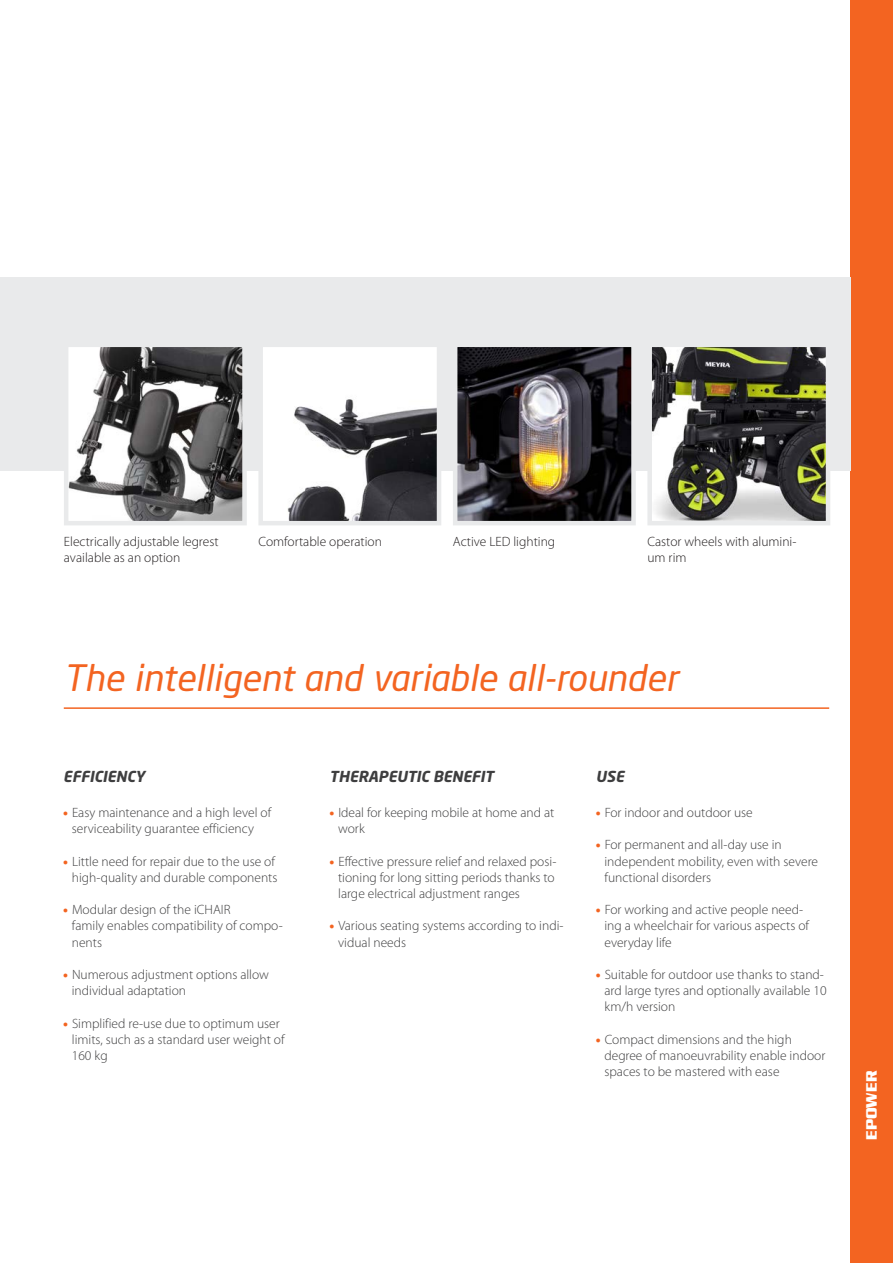
<style>
.page{position:relative;width:893px;height:1263px;background:#fff}
.page>*{position:absolute;margin:0;border:0;box-sizing:border-box;transform-origin:0 0}
.t1{font:italic 36px "Neo Sans Std";color:#f36421}
.t2{font:italic 700 15px "Neo Sans Std";color:#3e3e3f}
.t3{font:700 15px "Enter Sansman";color:#fff}
.t4{font:300 13.5px/16.2px "Myriad Pro";color:#3e3e3f}
.t5{font:300 13.5px/16.2px "Myriad Pro";color:#231f20}
.s1{font-weight:900;color:#f36421}
</style>
<div class="page">
<div style="left:850px;top:0;width:43px;height:1263px;background:#f36421"></div>
<div style="left:0;top:277px;width:850px;height:194px;background:#e9eaeb"></div>
<hr style="left:64px;top:707px;width:765px;height:2px;background:#f36421">
<img style="left:458px;top:348px;width:173px;height:172px">
<div style="left:453px;top:343px;width:183px;height:182px;border:4px solid #e9eaeb"></div>
<img style="left:652px;top:348px;width:173px;height:172px">
<div style="left:647px;top:343px;width:183px;height:182px;border:4px solid #e9eaeb"></div>
<img style="left:69px;top:348px;width:173px;height:172px">
<div style="left:64px;top:343px;width:183px;height:182px;border:4px solid #e9eaeb"></div>
<img style="left:263px;top:348px;width:173px;height:172px">
<div style="left:258px;top:343px;width:183px;height:182px;border:4px solid #e9eaeb"></div>
<p class="t5" style="left:64px;top:533px;width:156px">Electrically adjustable legrest available as an option</p>
<p class="t5" style="left:258px;top:533px;width:125px">Comfortable operation</p>
<p class="t5" style="left:453px;top:533px;width:104px">Active LED lighting</p>
<p class="t5" style="left:647px;top:533px;width:150px">Castor wheels with alumini&shy;um rim</p>
<h1 class="t1" style="left:63px;top:656px;width:616px">The intelligent and variable all-rounder</h1>
<p class="t2" style="left:63px;top:767px;width:83px">EFFICIENCY</p>
<p class="t2" style="left:330px;top:767px;width:166px">THERAPEUTIC BENEFIT</p>
<p class="t2" style="left:596px;top:767px;width:30px">USE</p>
<p class="t4" style="left:72px;top:805px;width:201px;text-indent:-9px"><span class="s1">•</span> Easy maintenance and a high level of serviceability guarantee efficiency</p>
<p class="t4" style="left:63px;top:853px;width:216px;text-align:right"><span class="s1">•</span> Little need for repair due to the use of high-quality and durable components</p>
<p class="t4" style="left:72px;top:902px;width:212px;text-indent:-9px"><span class="s1">•</span> Modular design of the iCHAIR<br>family enables compatibility of compo&shy;nents</p>
<p class="t4" style="left:72px;top:967px;width:199px;text-indent:-9px"><span class="s1">•</span> Numerous adjustment options allow individual adaptation</p>
<p class="t4" style="left:72px;top:1015px;width:214px;text-indent:-9px"><span class="s1">•</span> Simplified re-use due to optimum user limits, such as a standard user weight of<br>160 kg</p>
<p class="t4" style="left:338px;top:805px;width:218px;text-indent:-9px"><span class="s1">•</span> Ideal for keeping mobile at home and at work</p>
<p class="t4" style="left:338px;top:853px;width:220px;text-indent:-9px"><span class="s1">•</span> Effective pressure relief and relaxed posi&shy;tioning for long sitting periods thanks to large electrical adjustment ranges</p>
<p class="t4" style="left:338px;top:918px;width:227px;text-indent:-9px"><span class="s1">•</span> Various seating systems according to indi&shy;vidual needs</p>
<p class="t4" style="left:596px;top:805px;width:158px"><span class="s1">•</span> For indoor and outdoor use</p>
<p class="t4" style="left:604px;top:837px;width:215px;text-indent:-9px"><span class="s1">•</span> For permanent and all-day use in independent mobility, even with severe functional disorders</p>
<p class="t4" style="left:604px;top:902px;width:206px;text-indent:-9px"><span class="s1">•</span> For working and active people need&shy;ing a wheelchair for various aspects of everyday life</p>
<p class="t4" style="left:604px;top:967px;width:224px;text-indent:-9px"><span class="s1">•</span> Suitable for outdoor use thanks to stand&shy;ard large tyres and optionally available 10 km/h version</p>
<p class="t4" style="left:604px;top:1031px;width:222px;text-indent:-9px"><span class="s1">•</span> Compact dimensions and the high degree of manoeuvrability enable indoor spaces to be mastered with ease</p>
<p class="t3" style="left:863px;top:1140px;width:71px;rotate:-90deg">EPOWER</p>
</div>
